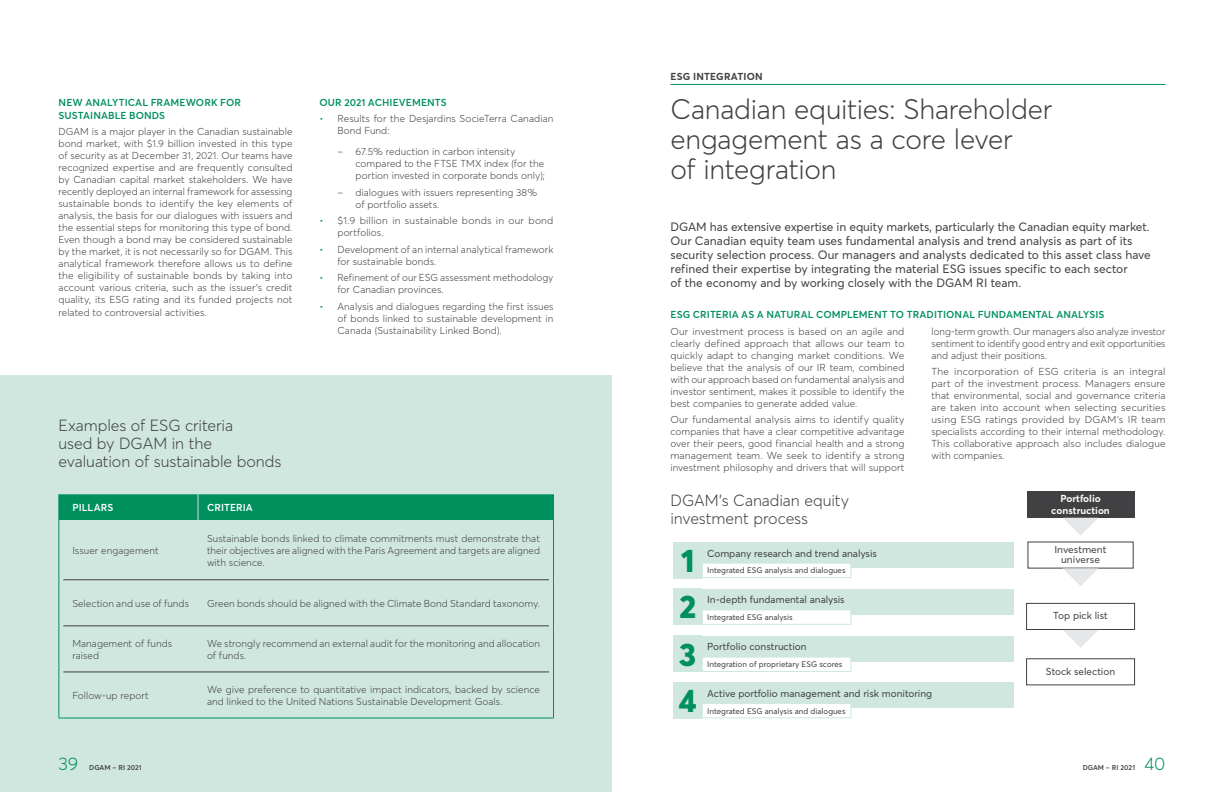
<style>
.page{position:relative;width:1224px;height:792px;background:#fff}
.page>*{position:absolute;margin:0;border:0;box-sizing:border-box;transform-origin:0 0}
.t1{font:800 32.2px/46.8px "Averta";color:#00905e;text-align:justify}
.t2{font:300 28px/30px "Averta";letter-spacing:-.005em;color:#414042}
.t3{font:300 18px "Averta";color:#00905e}
.t4{font:300 16px/18px "Averta";letter-spacing:-.005em;color:#414042}
.t5{font:12px/14px "Averta";letter-spacing:-.005em;color:#414042}
.t6{font:300 10px/12px "Averta";letter-spacing:.005em;color:#414042}
.t7{font:10px/10px "Averta";color:#414042;text-align:center}
.t8{font:600 10px/13px "Averta";letter-spacing:.01em;color:#00905e}
.t9{font:700 10px/12px "Averta";color:#fff;text-align:center}
.t10{font:600 10px "Averta";letter-spacing:.005em;color:#fff}
.t11{font:700 10px "Averta";letter-spacing:.02em;color:#414042}
.t12{font:8px "Averta";color:#414042}
.t13{font:600 7px "Averta";color:#414042}
.s1{color:#00905e}
</style>
<div class="page">
<div style="left:0;top:376px;width:612px;height:416px;background:#cfe7df"></div>
<hr style="left:670px;top:84px;width:496px;height:1px;background:#00905e">
<div style="left:674px;top:542px;width:28px;height:36px;background:#cfe7df"></div>
<div style="left:1027px;top:492px;width:108px;height:26px;background:#414042"></div>
<div style="left:1026px;top:603px;width:109px;height:27px;border:1px solid #414042"></div>
<div style="left:702px;top:542px;width:312px;height:26px;background:#cfe7df"></div>
<div style="left:702px;top:589px;width:312px;height:26px;background:#cfe7df"></div>
<div style="left:702px;top:636px;width:312px;height:26px;background:#cfe7df"></div>
<div style="left:702px;top:682px;width:312px;height:26px;background:#cfe7df"></div>
<svg style="left:702px;top:563px;width:149px;height:15px"></svg>
<svg style="left:702px;top:610px;width:149px;height:15px"></svg>
<svg style="left:702px;top:657px;width:149px;height:15px"></svg>
<svg style="left:702px;top:704px;width:149px;height:14px"></svg>
<div style="left:674px;top:589px;width:28px;height:36px;background:#cfe7df"></div>
<div style="left:674px;top:636px;width:28px;height:36px;background:#cfe7df"></div>
<div style="left:674px;top:682px;width:28px;height:36px;background:#cfe7df"></div>
<svg style="left:1063px;top:518px;width:35px;height:18px"></svg>
<svg style="left:1063px;top:568px;width:35px;height:18px"></svg>
<svg style="left:1063px;top:630px;width:35px;height:18px"></svg>
<hr style="left:63px;top:580px;width:135px;height:1px;background:#414042">
<hr style="left:198px;top:580px;width:351px;height:1px;background:#414042">
<hr style="left:63px;top:626px;width:135px;height:1px;background:#414042">
<hr style="left:198px;top:626px;width:351px;height:1px;background:#414042">
<hr style="left:63px;top:672px;width:135px;height:1px;background:#414042">
<hr style="left:198px;top:672px;width:351px;height:1px;background:#414042">
<div style="left:58px;top:494px;width:496px;height:26px;background:#00905e"></div>
<hr style="left:58px;top:520px;width:1px;height:60px;background:#00905e">
<hr style="left:553px;top:520px;width:1px;height:60px;background:#00905e">
<hr style="left:58px;top:580px;width:1px;height:46px;background:#00905e">
<hr style="left:553px;top:580px;width:1px;height:46px;background:#00905e">
<hr style="left:58px;top:626px;width:1px;height:46px;background:#00905e">
<hr style="left:553px;top:626px;width:1px;height:46px;background:#00905e">
<hr style="left:58px;top:672px;width:1px;height:46px;background:#00905e">
<hr style="left:553px;top:672px;width:1px;height:46px;background:#00905e">
<hr style="left:63px;top:718px;width:135px;height:1px;background:#00905e">
<hr style="left:198px;top:718px;width:351px;height:1px;background:#00905e">
<p class="t8" style="left:59px;top:96px;width:184px">NEW ANALYTICAL FRAMEWORK FOR<br>SUSTAINABLE BONDS</p>
<p class="t6" style="left:58px;top:126px;width:236px;text-align:justify">DGAM is a major player in the Canadian sustainable bond market, with $1.9 billion invested in this type of security as at December 31, 2021. Our teams have recognized expertise and are frequently consulted by Canadian capital market stakeholders. We have recently deployed an internal framework for assessing sustainable bonds to identify the key elements of analysis, the basis for our dialogues with issuers and the essential steps for monitoring this type of bond.<br>Even though a bond may be considered sustainable by the market, it is not necessarily so for DGAM. This analytical framework therefore allows us to define the eligibility of sustainable bonds by taking into account various criteria, such as the issuer's credit quality, its ESG rating and its funded projects not</p>
<p class="t6" style="left:58px;top:307px;width:150px">related to controversial activities.</p>
<p class="t8" style="left:320px;top:96px;width:129px">OUR 2021 ACHIEVEMENTS</p>
<p class="t6" style="left:338px;top:113px;width:217px;text-indent:-18px"><span class="s1">•</span> Results for the Desjardins SocieTerra Canadian<br>Bond Fund:</p>
<p class="t6" style="left:356px;top:146px;width:191px;text-indent:-18px">– 67.5% reduction in carbon intensity compared to the FTSE TMX index (for the portion invested in corporate bonds only);</p>
<p class="t6" style="left:356px;top:186px;width:183px;text-indent:-18px">– dialogues with issuers representing 38% of portfolio assets.</p>
<p class="t6" style="left:338px;top:215px;width:218px;text-indent:-18px"><span class="s1">•</span> $1.9 billion in sustainable bonds in our bond portfolios.</p>
<p class="t6" style="left:338px;top:243px;width:217px;text-indent:-18px"><span class="s1">•</span> Development of an internal analytical framework for sustainable bonds.</p>
<p class="t6" style="left:338px;top:272px;width:217px;text-indent:-18px"><span class="s1">•</span> Refinement of our ESG assessment methodology for Canadian provinces.</p>
<p class="t6" style="left:338px;top:300px;width:218px;text-align:justify;text-indent:-18px"><span class="s1">•</span> Analysis and dialogues regarding the first issues of bonds linked to sustainable development in Canada (Sustainability Linked Bond).</p>
<h3 class="t4" style="left:58px;top:416px;width:224px">Examples of ESG criteria<br>used by DGAM in the evaluation of sustainable bonds</h3>
<p class="t10" style="left:72px;top:501px;width:42px">PILLARS</p>
<p class="t10" style="left:207px;top:501px;width:47px">CRITERIA</p>
<p class="t6" style="left:72px;top:544px;width:88px">Issuer engagement</p>
<p class="t6" style="left:207px;top:532px;width:335px;text-align:justify">Sustainable bonds linked to climate commitments must demonstrate that their objectives are aligned with the Paris Agreement and targets are aligned with science.</p>
<p class="t6" style="left:72px;top:597px;width:118px">Selection and use of funds</p>
<p class="t6" style="left:207px;top:597px;width:335px">Green bonds should be aligned with the Climate Bond Standard taxonomy.</p>
<p class="t6" style="left:72px;top:637px;width:101px">Management of funds raised</p>
<p class="t6" style="left:207px;top:637px;width:334px">We strongly recommend an external audit for the monitoring and allocation of funds.</p>
<p class="t6" style="left:72px;top:689px;width:78px">Follow-up report</p>
<p class="t6" style="left:207px;top:683px;width:334px">We give preference to quantitative impact indicators, backed by science and linked to the United Nations Sustainable Development Goals.</p>
<p class="t11" style="left:671px;top:70px;width:94px">ESG INTEGRATION</p>
<h2 class="t2" style="left:670px;top:94px;width:383px">Canadian equities: Shareholder engagement as a core lever<br>of integration</h2>
<p class="t5" style="left:670px;top:220px;width:482px">DGAM has extensive expertise in equity markets, particularly the Canadian equity market.<br>Our Canadian equity team uses fundamental analysis and trend analysis as part of its security selection process. Our managers and analysts dedicated to this asset class have refined their expertise by integrating the material ESG issues specific to each sector<br>of the economy and by working closely with the DGAM RI team.</p>
<p class="t8" style="left:671px;top:308px;width:435px">ESG CRITERIA AS A NATURAL COMPLEMENT TO TRADITIONAL FUNDAMENTAL ANALYSIS</p>
<p class="t6" style="left:670px;top:325px;width:236px;text-align:justify">Our investment process is based on an agile and clearly defined approach that allows our team to quickly adapt to changing market conditions. We believe that the analysis of our IR team, combined with our approach based on fundamental analysis and investor sentiment, makes it possible to identify the best companies to generate added value.</p>
<p class="t6" style="left:670px;top:413px;width:236px;text-align:justify">Our fundamental analysis aims to identify quality companies that have a clear competitive advantage over their peers, good financial health and a strong management team. We seek to identify a strong investment philosophy and drivers that will support</p>
<p class="t6" style="left:932px;top:325px;width:236px;text-align:justify">long-term growth. Our managers also analyze investor sentiment to identify good entry and exit opportunities and adjust their positions.</p>
<p class="t6" style="left:932px;top:365px;width:236px;text-align:justify">The incorporation of ESG criteria is an integral part of the investment process. Managers ensure that environmental, social and governance criteria are taken into account when selecting securities using ESG ratings provided by DGAM's IR team specialists according to their internal methodology.<br>This collaborative approach also includes dialogue with companies.</p>
<h3 class="t4" style="left:670px;top:491px;width:180px">DGAM's Canadian equity investment process</h3>
<h1 class="t1" style="left:679px;top:537px;width:20px">1<br>2<br>3<br>4</h1>
<p class="t7" style="left:707px;top:549px;width:171px">Company research and trend analysis</p>
<p class="t12" style="left:707px;top:566px;width:140px">Integrated ESG analysis and dialogues</p>
<p class="t7" style="left:707px;top:595px;width:139px">In-depth fundamental analysis</p>
<p class="t12" style="left:707px;top:612px;width:87px">Integrated ESG analysis</p>
<p class="t7" style="left:707px;top:642px;width:101px">Portfolio construction</p>
<p class="t12" style="left:707px;top:660px;width:137px">Integration of proprietary ESG scores</p>
<p class="t7" style="left:707px;top:689px;width:227px">Active portfolio management and risk monitoring</p>
<p class="t12" style="left:707px;top:706px;width:140px">Integrated ESG analysis and dialogues</p>
<p class="t9" style="left:1051px;top:492px;width:60px">Portfolio construction</p>
<p class="t7" style="left:1054px;top:545px;width:54px">Investment universe</p>
<p class="t7" style="left:1053px;top:611px;width:56px">Top pick list</p>
<p class="t7" style="left:1046px;top:666px;width:71px">Stock selection</p>
<h3 class="t3" style="left:58px;top:752px;width:21px">39</h3>
<p class="t13" style="left:89px;top:763px;width:54px">DGAM – RI 2021</p>
<p class="t13" style="left:1083px;top:763px;width:54px">DGAM – RI 2021</p>
<h3 class="t3" style="left:1144px;top:752px;width:23px">40</h3>
</div>
